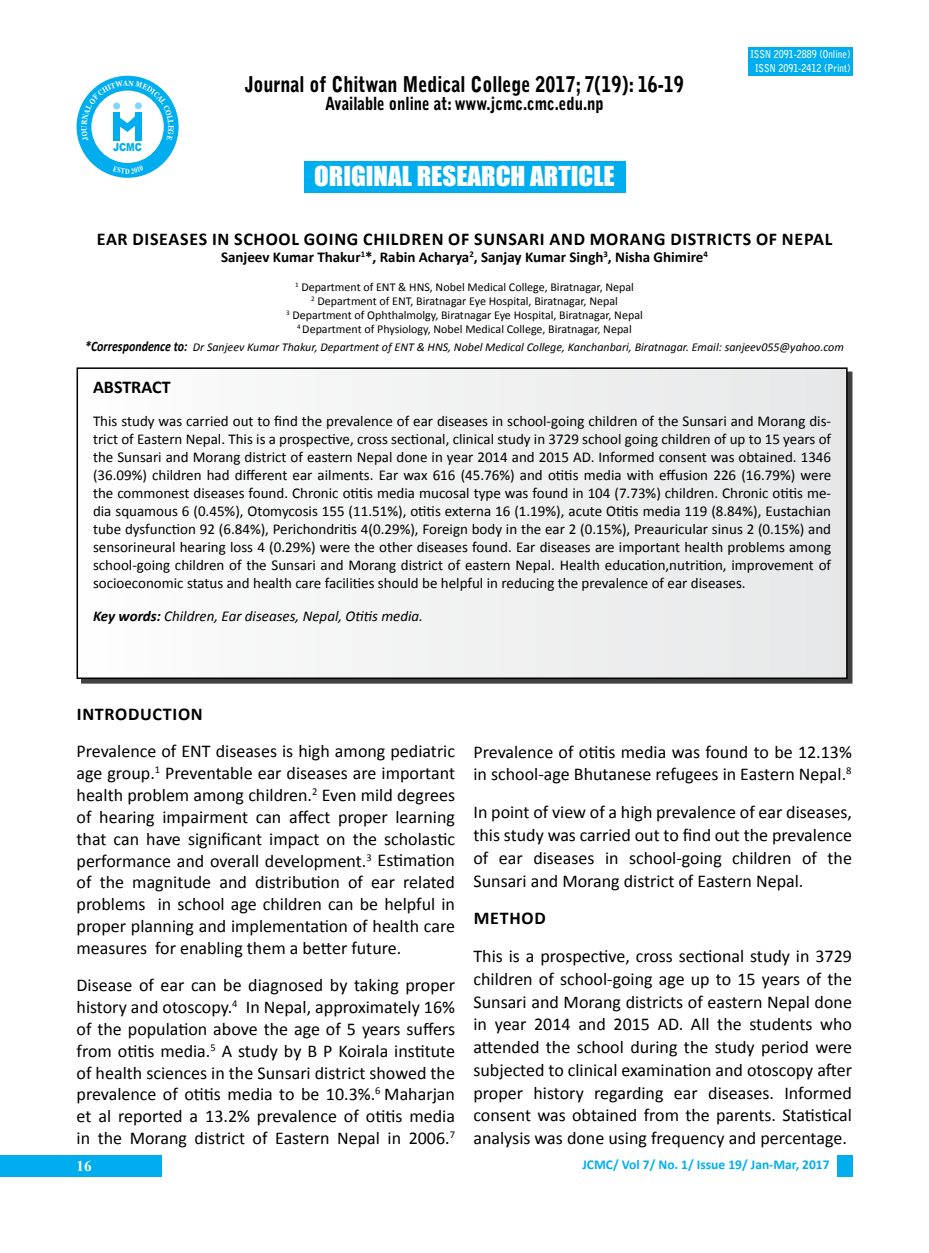
<style>
.page{position:relative;width:929px;height:1253px;background:#fff}
.page>*{position:absolute;margin:0;border:0;box-sizing:border-box;transform-origin:0 0}
.t1{font:25.2px "Impact";color:#fff;scale:1.07 1}
.t2{font:900 21.6px "Bell Gothic Std";color:#000;scale:.83 1}
.t3{font:18px/21.9px "Calibri";color:#000;text-align:justify}
.t4{font:700 18px "Calibri";letter-spacing:.04em;color:#000}
.t5{font:900 18px "Bell Gothic Std";color:#000;scale:.83 1}
.t6{font:700 18px "Calibri";color:#000}
.t7{font:15px/18px "Calibri";color:#000;text-align:justify}
.t8{font:700 15px "Calibri";color:#000}
.t9{font:italic 15px "Calibri";color:#000}
.t10{font:700 15px "Times New Roman";color:#fff}
.t11{font:700 13.5px "Calibri";color:#00aeef}
.t12{font:12px/13.8px "Calibri";color:#000;text-align:center}
.t13{font:italic 12px "Calibri";color:#000}
.t14{font:900 10.95px "Arial";color:#00aeef;scale:.83 1}
.t15{font:700 10.8px/13.5px "Bell Gothic Std";color:#fff;text-align:center;scale:.83 1}
.t16{font:700 7.8px "Times New Roman";color:#fff;scale:.83 1}
.s1{font-weight:700;font-size:14.4px}
.s2{font-weight:700}
</style>
<div class="page">
<div style="left:837px;top:1155px;width:15px;height:21px;background:#00aeef"></div>
<div style="left:0;top:1155px;width:162px;height:21px;background:#00aeef"></div>
<div style="left:81px;top:372px;width:771px;height:312px;background:#000;opacity:.75"></div>
<div style="left:77px;top:368px;width:770px;height:310px;background:#f1f2f2"></div>
<div style="left:77px;top:367px;width:770px;height:312px;border:2px solid #000"></div>
<div style="left:304px;top:161px;width:321px;height:31px;background:#00aeef"></div>
<div style="left:748px;top:47px;width:104px;height:29px;background:#00aeef"></div>
<div style="left:77px;top:76px;width:102px;height:102px;background:#00aeef;border-radius:50%"></div>
<div style="left:91px;top:91px;width:73px;height:72px;background:#fff;border-radius:50%"></div>
<svg style="left:81px;top:80px;width:93px;height:61px"></svg>
<p class="t14" style="left:113px;top:140px;width:36px">JCMC</p>
<p class="t16" style="left:125px;top:165px;width:7px">D</p>
<p class="t2" style="left:245px;top:72px;width:530px">Journal of Chitwan Medical College 2017; 7(19): 16-19</p>
<p class="t5" style="left:325px;top:93px;width:337px">Available online at: www.jcmc.cmc.edu.np</p>
<h1 class="t1" style="left:314px;top:156px;width:282px">ORIGINAL RESEARCH ARTICLE</h1>
<p class="t15" style="left:750px;top:48px;width:122px">ISSN 2091-2889 (Online)<br>ISSN 2091-2412 (Print)</p>
<p class="t4" style="left:97px;top:228px;width:737px">EAR DISEASES IN SCHOOL GOING CHILDREN OF SUNSARI AND MORANG DISTRICTS OF NEPAL</p>
<p class="t8" style="left:221px;top:248px;width:488px">Sanjeev Kumar Thakur<sup>1</sup>*, Rabin Acharya<sup>2</sup>, Sanjay Kumar Singh<sup>3</sup>, Nisha Ghimire<sup>4</sup></p>
<p class="t12" style="left:286px;top:280px;width:358px"><sup>1</sup> Department of ENT &amp; HNS, Nobel Medical College, Biratnagar, Nepal<br><sup>2</sup> Department of ENT, Biratnagar Eye Hospital, Biratnagar, Nepal<br><sup>3</sup> Department of Ophthalmolgy, Biratnagar Eye Hospital, Biratnagar, Nepal <sup>4</sup> Department of Physiology, Nobel Medical College, Biratnagar, Nepal</p>
<p class="t13" style="left:85px;top:338px;width:760px"><span class="s1">*Correspondence to:</span> Dr Sanjeev Kumar Thakur, Department of ENT &amp; HNS, Nobel Medical College, Kanchanbari, Biratnagar. Email: sanjeev055@yahoo.com</p>
<p class="t6" style="left:93px;top:376px;width:79px">ABSTRACT</p>
<p class="t7" style="left:93px;top:412px;width:740px">This study was carried out to find the prevalence of ear diseases in school-going children of the Sunsari and Morang dis&shy;trict of Eastern Nepal. This is a prospective, cross sectional, clinical study in 3729 school going children of up to 15 years of the Sunsari and Morang district of eastern Nepal done in year 2014 and 2015 AD. Informed consent was obtained. 1346 (36.09%) children had different ear ailments. Ear wax 616 (45.76%) and otitis media with effusion 226 (16.79%) were the commonest diseases found. Chronic otitis media mucosal type was found in 104 (7.73%) children. Chronic otitis me&shy;dia squamous 6 (0.45%), Otomycosis 155 (11.51%), otitis externa 16 (1.19%), acute Otitis media 119 (8.84%), Eustachian tube dysfunction 92 (6.84%), Perichondritis 4(0.29%), Foreign body in the ear 2 (0.15%), Preauricular sinus 2 (0.15%) and sensorineural hearing loss 4 (0.29%) were the other diseases found. Ear diseases are important health problems among school-going children of the Sunsari and Morang district of eastern Nepal. Health education,nutrition, improvement of socioeconomic status and health care facilities should be helpful in reducing the prevalence of ear diseases.</p>
<p class="t9" style="left:93px;top:606px;width:331px"><span class="s2">Key words:</span> Children, Ear diseases, Nepal, Otitis media.</p>
<p class="t4" style="left:77px;top:703px;width:127px">INTRODUCTION</p>
<p class="t3" style="left:77px;top:740px;width:380px">Prevalence of ENT diseases is high among pediatric age group.<sup>1</sup> Preventable ear diseases are important health problem among children.<sup>2</sup> Even mild degrees of hearing impairment can affect proper learning that can have significant impact on the scholastic performance and overall development.<sup>3</sup> Estimation of the magnitude and distribution of ear related problems in school age children can be helpful in proper planning and implementation of health care measures for enabling them a better future.</p>
<p class="t3" style="left:77px;top:974px;width:380px">Disease of ear can be diagnosed by taking proper history and otoscopy.<sup>4</sup> In Nepal, approximately 16% of the population above the age of 5 years suffers from otitis media.<sup>5</sup> A study by B P Koirala institute of health sciences in the Sunsari district showed the prevalence of otitis media to be 10.3%.<sup>6</sup> Maharjan et al reported a 13.2% prevalence of otitis media in the Morang district of Eastern Nepal in 2006.<sup>7</sup></p>
<p class="t3" style="left:473px;top:740px;width:380px;line-height:22.8px">Prevalence of otitis media was found to be 12.13% in school-age Bhutanese refugees in Eastern Nepal.<sup>8</sup></p>
<p class="t3" style="left:473px;top:801px;width:380px;line-height:22.8px">In point of view of a high prevalence of ear diseases, this study was carried out to find out the prevalence of ear diseases in school-going children of the Sunsari and Morang district of Eastern Nepal.</p>
<p class="t4" style="left:474px;top:907px;width:73px">METHOD</p>
<p class="t3" style="left:473px;top:945px;width:380px;line-height:22.8px">This is a prospective, cross sectional study in 3729 children of school-going age up to 15 years of the Sunsari and Morang districts of eastern Nepal done in year 2014 and 2015 AD. All the students who attended the school during the study period were subjected to clinical examination and otoscopy after proper history regarding ear diseases. Informed consent was obtained from the parents. Statistical analysis was done using frequency and percentage.</p>
<p class="t10" style="left:77px;top:1155px;width:16px">16</p>
<p class="t11" style="left:582px;top:1156px;width:249px">JCMC/ Vol 7/ No. 1/ Issue 19/ Jan-Mar, 2017</p>
</div>
